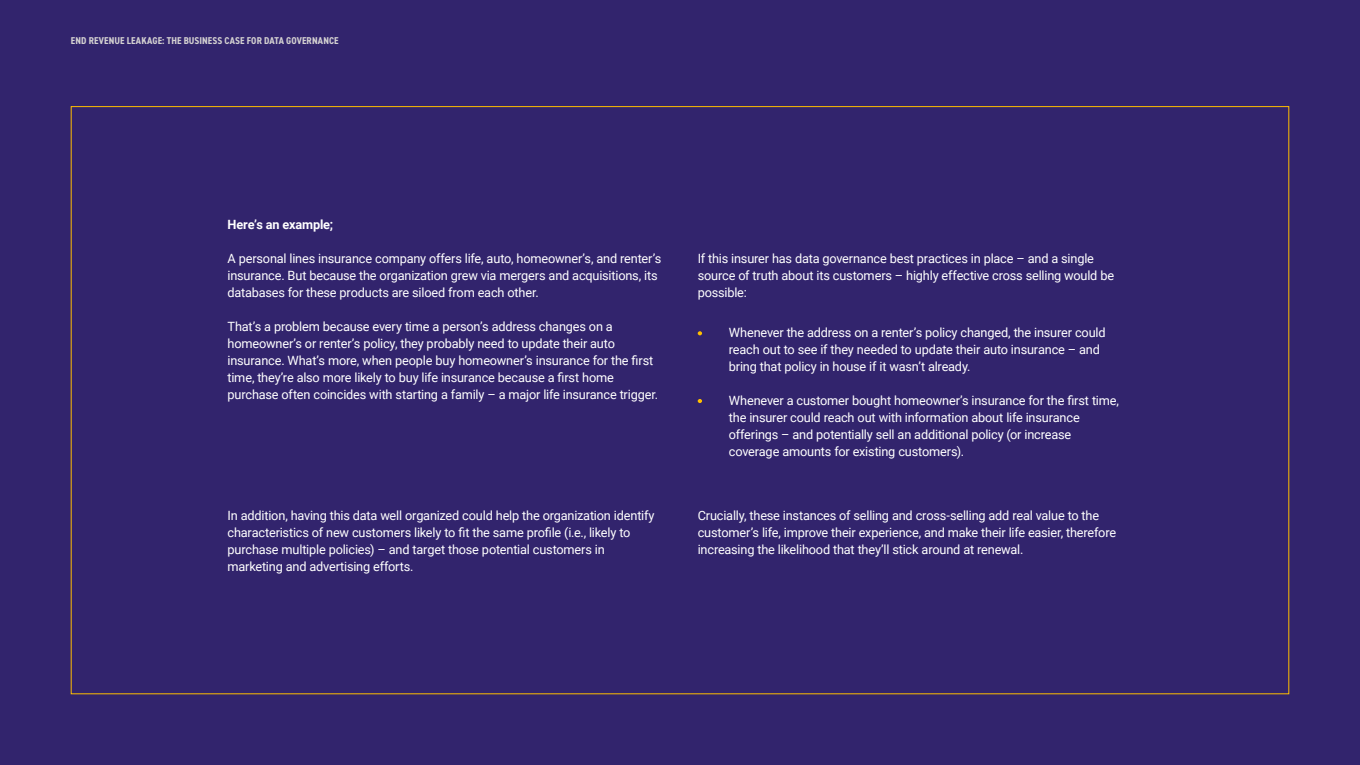
<style>
.page{position:relative;width:1360px;height:765px;background:#32246d}
.page>*{position:absolute;margin:0;border:0;box-sizing:border-box;transform-origin:0 0}
.t1{font:12.75px/17px "Roboto";letter-spacing:-.015em;color:#fff}
.t2{font:700 12.75px "Roboto";letter-spacing:-.01em;color:#fff}
.t3{font:700 condensed 9.88px "DIN2014";letter-spacing:.01em;color:#d4d1d1}
</style>
<div class="page">
<svg style="left:698px;top:331px;width:4px;height:4px"></svg>
<svg style="left:698px;top:399px;width:4px;height:4px"></svg>
<p class="t3" style="left:71px;top:34px;width:269px">END REVENUE LEAKAGE: THE BUSINESS CASE FOR DATA GOVERNANCE</p>
<p class="t2" style="left:228px;top:215px;width:107px">Here’s an example;</p>
<p class="t1" style="left:228px;top:249px;width:435px">A personal lines insurance company offers life, auto, homeowner’s, and renter’s insurance. But because the organization grew via mergers and acquisitions, its databases for these products are siloed from each other.</p>
<p class="t1" style="left:228px;top:317px;width:432px">That’s a problem because every time a person’s address changes on a homeowner’s or renter’s policy, they probably need to update their auto insurance. What’s more, when people buy homeowner’s insurance for the first time, they’re also more likely to buy life insurance because a first home purchase often coincides with starting a family – a major life insurance trigger.</p>
<p class="t1" style="left:698px;top:249px;width:418px">If this insurer has data governance best practices in place – and a single source of truth about its customers – highly effective cross selling would be possible:</p>
<p class="t1" style="left:729px;top:324px;width:378px">Whenever the address on a renter’s policy changed, the insurer could reach out to see if they needed to update their auto insurance – and bring that policy in house if it wasn’t already.</p>
<p class="t1" style="left:729px;top:392px;width:392px">Whenever a customer bought homeowner’s insurance for the first time, the insurer could reach out with information about life insurance offerings – and potentially sell an additional policy (or increase coverage amounts for existing customers).</p>
<p class="t1" style="left:228px;top:506px;width:429px">In addition, having this data well organized could help the organization identify characteristics of new customers likely to fit the same profile (i.e., likely to purchase multiple policies) – and target those potential customers in marketing and advertising efforts.</p>
<p class="t1" style="left:698px;top:506px;width:420px">Crucially, these instances of selling and cross-selling add real value to the customer’s life, improve their experience, and make their life easier, therefore increasing the likelihood that they’ll stick around at renewal.</p>
</div>
